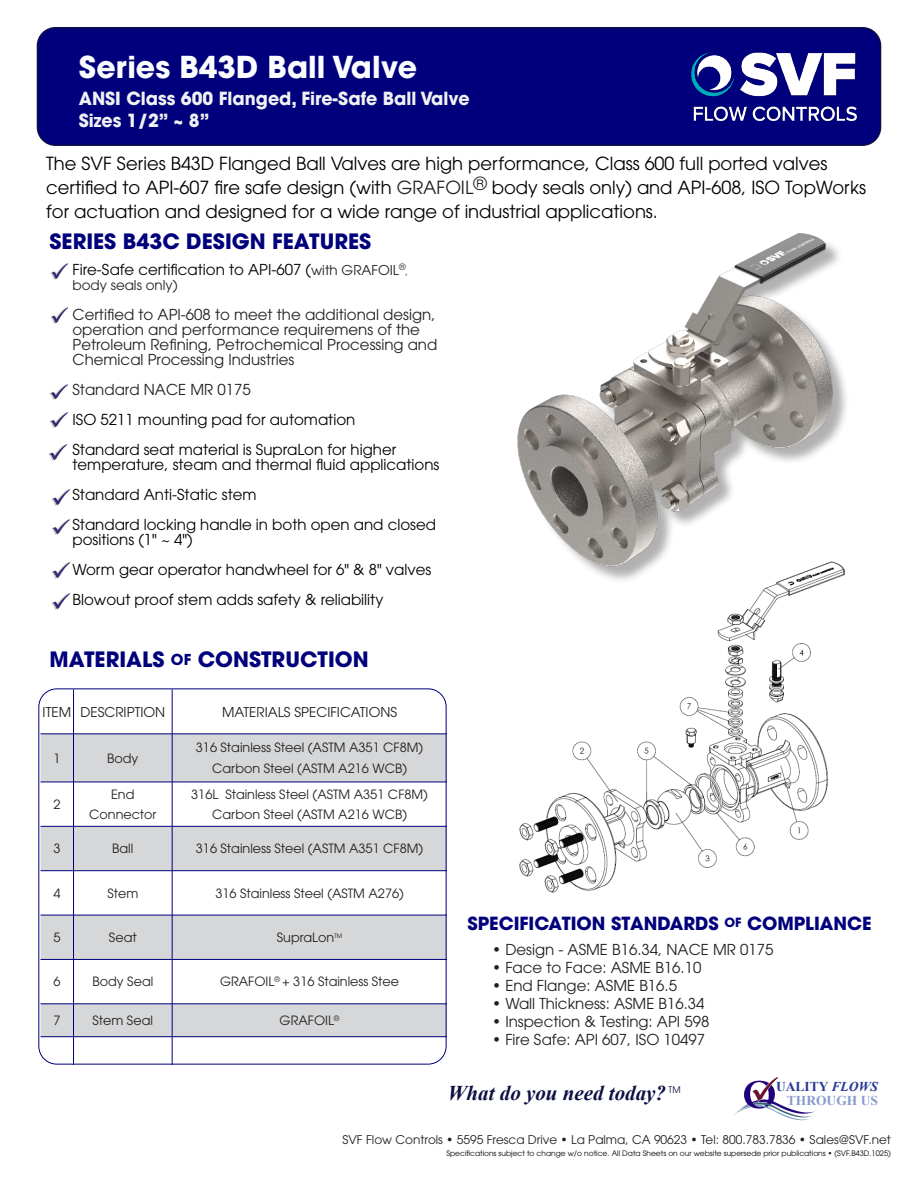
<style>
.page{position:relative;width:918px;height:1188px;background:#fff}
.page>*{position:absolute;margin:0;border:0;box-sizing:border-box;transform-origin:0 0}
.t1{font:700 30px "ITC Avant Garde Pro";color:#fbfdfe}
.t2{font:700 21px "ITC Avant Garde Pro";color:#00007c}
.t3{font:italic 700 21px "Times New Roman";color:#0e0f43}
.t4{font:18px/24px "ITC Avant Garde Pro";color:#000}
.t5{font:700 18px/22.6px "ITC Avant Garde Pro";color:#f0f1f2}
.t6{font:700 18px "ITC Avant Garde Pro";color:#00007c}
.t7{font:15px/15px "ITC Avant Garde Pro";color:#231f20}
.t8{font:15px/15px "ITC Avant Garde Pro";color:#000}
.t9{font:13.5px "ITC Avant Garde Pro";color:#231f20}
.t10{font:700 13.5px "Times New Roman";color:#263996}
.t11{font:700 13.5px "Times New Roman";color:#889ace}
.t12{font:12.75px/20.2px "ITC Avant Garde Pro";color:#231f20;text-align:center}
.t13{font:12px "ITC Avant Garde Pro";color:#231f20}
.t14{font:9.75px "ITC Avant Garde Pro";color:#231f20}
.t15{font:9px "ITC Avant Garde Pro";color:#0e0f43}
.t16{font:7.5px "ITC Avant Garde Pro";color:#000}
.s1{color:#231f20}
.s2{font-size:13.5px;color:#231f20}
.s3{font-size:15px}
.s4{font-size:12.6px}
.s5{font-style:italic}
</style>
<div class="page">
<div style="left:37px;top:28px;width:844px;height:117px;background:#00007c;border-radius:18px"></div>
<div style="left:37px;top:27px;width:844px;height:119px;border:2px solid #0e0f43;border-radius:18px"></div>
<img style="left:688px;top:27px;width:172px;height:119px">
<img style="left:733px;top:1077px;width:83px;height:43px">
<img style="left:50px;top:263px;width:18px;height:16px">
<img style="left:50px;top:307px;width:18px;height:16px">
<img style="left:50px;top:412px;width:17px;height:16px">
<img style="left:49px;top:444px;width:17px;height:16px">
<img style="left:52px;top:490px;width:17px;height:15px">
<img style="left:52px;top:519px;width:17px;height:16px">
<img style="left:52px;top:563px;width:17px;height:15px">
<img style="left:52px;top:594px;width:17px;height:16px">
<svg style="left:38px;top:688px;width:409px;height:377px"></svg>
<img style="left:50px;top:384px;width:17px;height:16px">
<img style="left:519px;top:584px;width:309px;height:309px">
<div style="left:520px;top:236px;width:330px;height:348px;background:#231f20;opacity:.35"></div>
<img style="left:517px;top:233px;width:333px;height:340px">
<h1 class="t1" style="left:79px;top:47px;width:340px">Series B43D Ball Valve</h1>
<p class="t5" style="left:79px;top:87px;width:393px">ANSI Class 600 Flanged, Fire-Safe Ball Valve<br>Sizes 1/2” ~ 8”</p>
<p class="t4" style="left:46px;top:151px;width:821px">The SVF Series B43D Flanged Ball Valves are high performance, Class 600 full ported valves certified to API-607 fire safe design (with <span class="s1">GRAFOIL</span><sup>®</sup> body seals only) and API-608, ISO TopWorks for actuation and designed for a wide range of industrial applications.</p>
<p class="t2" style="left:50px;top:227px;width:323px">SERIES B43C DESIGN FEATURES</p>
<p class="t8" style="left:72px;top:262px;width:335px">Fire-Safe certification to API-607 (<span class="s2">with GRAFOIL</span><sup>®</sup></p>
<p class="t14" style="left:406px;top:266px;width:4px">,</p>
<p class="t9" style="left:72px;top:277px;width:107px">body seals only)</p>
<p class="t7" style="left:72px;top:307px;width:366px">Certified to API-608 to meet the additional design, operation and performance requiremens of the Petroleum Refining, Petrochemical Processing and Chemical Processing Industries</p>
<p class="t7" style="left:72px;top:382px;width:180px">Standard NACE MR 0175</p>
<p class="t8" style="left:72px;top:412px;width:284px">ISO 5211 mounting pad for automation</p>
<p class="t8" style="left:72px;top:442px;width:368px">Standard seat material is SupraLon for higher temperature, steam and thermal fluid applications</p>
<p class="t8" style="left:72px;top:487px;width:186px">Standard Anti-Static stem</p>
<p class="t8" style="left:72px;top:517px;width:365px">Standard locking handle in both open and closed positions (1" ~ 4")</p>
<p class="t8" style="left:72px;top:562px;width:360px">Worm gear operator handwheel for 6" &amp; 8" valves</p>
<p class="t8" style="left:72px;top:592px;width:312px">Blowout proof stem adds safety &amp; reliability</p>
<p class="t2" style="left:50px;top:645px;width:321px">MATERIALS <span class="s3">OF</span> CONSTRUCTION</p>
<p class="t9" style="left:43px;top:703px;width:30px">ITEM</p>
<p class="t9" style="left:80px;top:703px;width:86px">DESCRIPTION</p>
<p class="t9" style="left:222px;top:703px;width:176px">MATERIALS SPECIFICATIONS</p>
<p class="t12" style="left:53px;top:748px;width:9px">1</p>
<p class="t12" style="left:107px;top:748px;width:33px">Body</p>
<p class="t12" style="left:196px;top:738px;width:229px">316 Stainless Steel (ASTM A351 CF8M)</p>
<p class="t12" style="left:212px;top:758px;width:196px">Carbon Steel (ASTM A216 WCB)</p>
<p class="t12" style="left:53px;top:794px;width:9px">2</p>
<p class="t12" style="left:89px;top:784px;width:69px">End<br>Connector</p>
<p class="t12" style="left:191px;top:784px;width:238px">316L Stainless Steel (ASTM A351 CF8M)</p>
<p class="t12" style="left:212px;top:804px;width:196px">Carbon Steel (ASTM A216 WCB)</p>
<p class="t12" style="left:53px;top:838px;width:9px">3</p>
<p class="t12" style="left:112px;top:838px;width:23px">Ball</p>
<p class="t12" style="left:196px;top:838px;width:229px">316 Stainless Steel (ASTM A351 CF8M)</p>
<p class="t12" style="left:53px;top:883px;width:9px">4</p>
<p class="t12" style="left:107px;top:883px;width:32px">Stem</p>
<p class="t12" style="left:215px;top:883px;width:190px">316 Stainless Steel (ASTM A276)</p>
<p class="t12" style="left:53px;top:927px;width:9px">5</p>
<p class="t12" style="left:109px;top:927px;width:29px">Seat</p>
<p class="t12" style="left:277px;top:927px;width:67px">SupraLon<sup>TM</sup></p>
<p class="t12" style="left:53px;top:971px;width:9px">6</p>
<p class="t12" style="left:92px;top:971px;width:62px">Body Seal</p>
<p class="t12" style="left:220px;top:971px;width:181px">GRAFOIL<sup>®</sup> + 316 Stainless Stee</p>
<p class="t12" style="left:53px;top:1010px;width:9px">7</p>
<p class="t12" style="left:93px;top:1010px;width:62px">Stem Seal</p>
<p class="t12" style="left:280px;top:1010px;width:61px">GRAFOIL<sup>®</sup></p>
<p class="t6" style="left:467px;top:911px;width:406px">SPECIFICATION STANDARDS <span class="s4">of</span> COMPLIANCE</p>
<p class="t7" style="left:492px;top:942px;width:283px">• Design - ASME B16.34, NACE MR 0175</p>
<p class="t7" style="left:492px;top:960px;width:211px">• Face to Face: ASME B16.10</p>
<p class="t7" style="left:492px;top:978px;width:186px">• End Flange: ASME B16.5</p>
<p class="t7" style="left:492px;top:996px;width:214px">• Wall Thickness: ASME B16.34</p>
<p class="t7" style="left:492px;top:1014px;width:219px">• Inspection &amp; Testing: API 598</p>
<p class="t7" style="left:492px;top:1032px;width:214px">• Fire Safe: API 607, ISO 10497</p>
<p class="t10" style="left:776px;top:1077px;width:103px">UALITY <span class="s5">FLOWS</span></p>
<p class="t15" style="left:669px;top:1084px;width:14px">TM</p>
<p class="t3" style="left:448px;top:1079px;width:220px">What do you need today?</p>
<p class="t11" style="left:787px;top:1091px;width:93px">THROUGH US</p>
<p class="t13" style="left:343px;top:1132px;width:550px">SVF Flow Controls • 5595 Fresca Drive • La Palma, CA 90623 • Tel: 800.783.7836 • Sales@SVF.net</p>
<p class="t16" style="left:446px;top:1149px;width:446px">Specifications subject to change w/o notice. All Data Sheets on our website supersede prior publications • (SVF.B43D.1025)</p>
</div>
